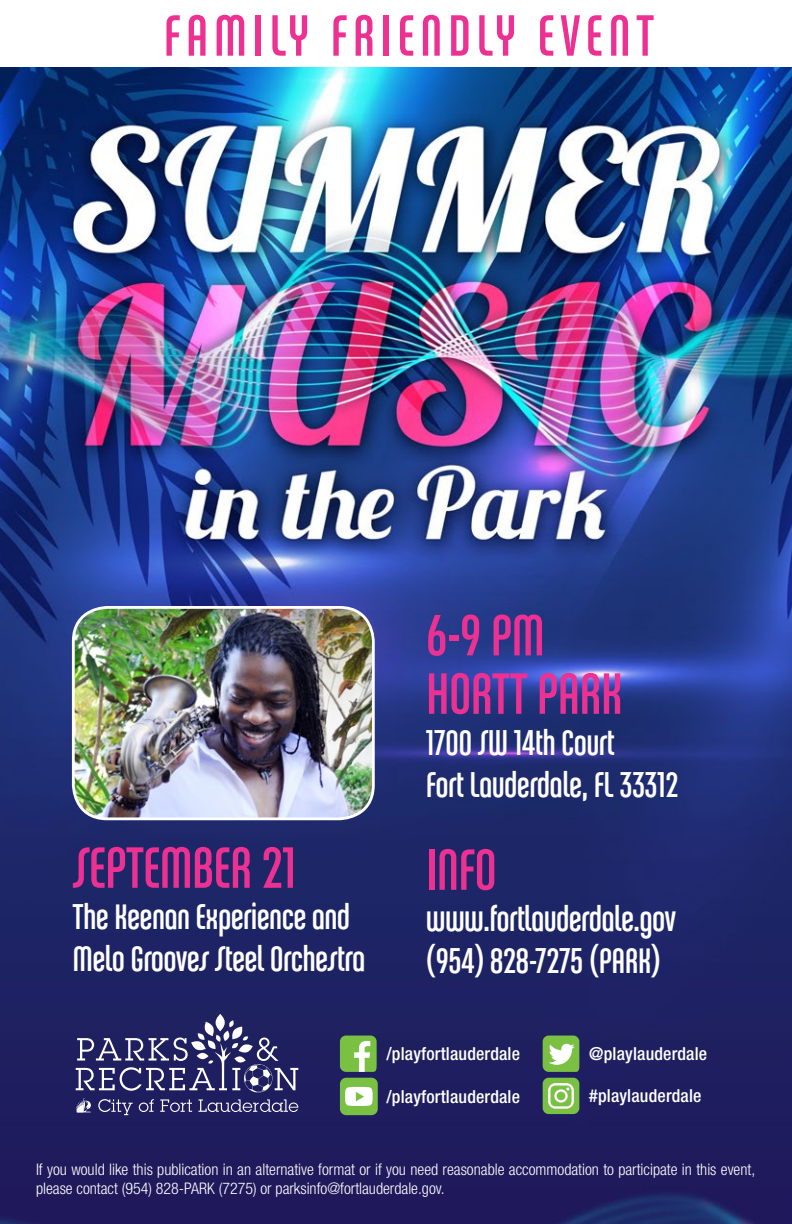
<style>
.page{position:relative;width:792px;height:1224px;background:#fff}
.page>*{position:absolute;margin:0;border:0;box-sizing:border-box;transform-origin:0 0}
.t1{font:62px/58.4px "Chalet Comprime Cologne Seventy";letter-spacing:.01em;color:#ed3193}
.t2{font:62px "Chalet Comprime Cologne Seventy";letter-spacing:.1em;color:#ed3193}
.t3{font:38px/41.6px "Chalet Comprime Cologne Seventy";color:#fff}
.t4{font:500 condensed 18px "Helvetica Neue LT Std";letter-spacing:.01em;color:#fff}
.t5{font:300 condensed 16px/19.2px "Helvetica Neue LT Std";color:#fff}
</style>
<div class="page">
<img style="left:0;top:68px;width:792px;height:1156px">
<img style="left:73px;top:607px;width:300px;height:212px">
<div style="left:72px;top:606px;width:303px;height:214px;border:3px solid #fff;border-radius:34px"></div>
<div style="left:340px;top:1078px;width:38px;height:37px;background:#7ac143;border-radius:6px"></div>
<svg style="left:345px;top:1087px;width:28px;height:19px"></svg>
<svg style="left:340px;top:1036px;width:37px;height:37px"></svg>
<svg style="left:543px;top:1036px;width:36px;height:37px"></svg>
<div style="left:543px;top:1078px;width:36px;height:36px;background:#7ac143;border-radius:6px"></div>
<svg style="left:548px;top:1083px;width:26px;height:26px"></svg>
<svg style="left:216px;top:1014px;width:9px;height:17px"></svg>
<svg style="left:76px;top:1020px;width:222px;height:95px;background:#46467b"></svg>
<h1 class="t2" style="left:164px;top:1px;width:467px">FAMILY FRIENDLY EVENT</h1>
<h1 class="t1" style="left:73px;top:837px;width:224px">Septem ber 21</h1>
<h2 class="t3" style="left:73px;top:896px;width:294px">The Keenan Experience and<br>Melo Grooves Steel Orchestra</h2>
<h1 class="t1" style="left:426px;top:605px;width:198px">6-9 PM<br>Hortt Park</h1>
<h2 class="t3" style="left:426px;top:722px;width:254px">1700 SW 14th Court<br>Fort Lauderdale, FL 33312</h2>
<h1 class="t1" style="left:426px;top:839px;width:72px">Info</h1>
<h2 class="t3" style="left:426px;top:898px;width:251px">www.fortlauderdale.gov (954) 828-7275 (PARK)</h2>
<p class="t4" style="left:387px;top:1043px;width:135px">/playfortlauderdale</p>
<p class="t4" style="left:589px;top:1043px;width:120px">@playlauderdale</p>
<p class="t4" style="left:589px;top:1085px;width:114px">#playlauderdale</p>
<p class="t4" style="left:387px;top:1086px;width:135px">/playfortlauderdale</p>
<p class="t5" style="left:36px;top:1159px;width:721px">If you would like this publication in an alternative format or if you need reasonable accommodation to participate in this event, please contact (954) 828-PARK (7275) or parksinfo@fortlauderdale.gov.</p>
</div>
